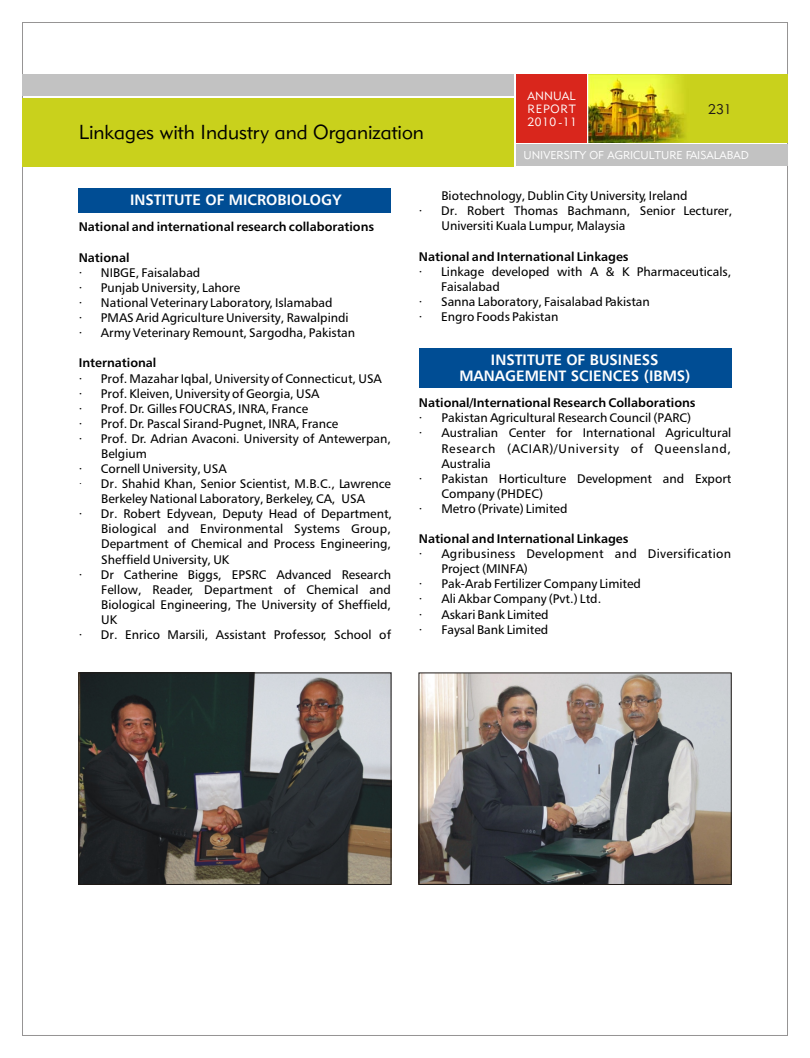
<style>
.page{position:relative;width:810px;height:1058px;background:#fff}
.page>*{position:absolute;margin:0;border:0;box-sizing:border-box;transform-origin:0 0}
.t1{font:20px "Geometr 415 Lt BT";color:#000}
.t2{font:700 15px/16.4px "Humnst 777 BT";color:#fff;text-align:center}
.t3{font:13.75px "Geometr 415 Lt BT";color:#1f1a17}
.t4{font:12.5px/15.1px "Humnst 777 BT";color:#000}
.t5{font:700 12.5px "Humnst 777 BT";color:#000}
.t6{font:12.5px "Humnst 777 BT";letter-spacing:.025em;color:#000}
.t7{font:12.5px "Humnst 777 BT";letter-spacing:.055em;color:#000}
.t8{font:11.88px/13.1px "Geometr 415 Lt BT";letter-spacing:.05em;color:#fff;text-align:justify}
.t9{font:11.25px "Geometr 415 Lt BT";color:#fff}
.s1{font-weight:700}
.s2{font-family:"Quorum Md BT"}
.s3{font-family:"Avant Garde Bk BT"}
</style>
<div class="page">
<div style="left:22px;top:22px;width:766px;height:1013px;background:#fff;border:1px solid #969494"></div>
<div style="left:516px;top:145px;width:272px;height:21px;background:#c2c2c2"></div>
<div style="left:589px;top:75px;width:199px;height:68px;background:#c9d11c"></div>
<img style="left:589px;top:75px;width:96px;height:68px">
<div style="left:516px;top:75px;width:71px;height:68px;background:#d9261c"></div>
<div style="left:23px;top:75px;width:491px;height:21px;background:#c2c2c2"></div>
<div style="left:22px;top:98px;width:492px;height:68px;background:#c9d11c"></div>
<div style="left:79px;top:188px;width:312px;height:24px;background:#004d94"></div>
<div style="left:419px;top:348px;width:312px;height:40px;background:#004d94"></div>
<img style="left:80px;top:674px;width:310px;height:209px">
<div style="left:78px;top:672px;width:314px;height:213px;border:1px solid #1f1a17"></div>
<img style="left:421px;top:674px;width:309px;height:209px">
<div style="left:419px;top:672px;width:313px;height:213px;border:1px solid #1f1a17"></div>
<h1 class="t1" style="left:79px;top:124px;width:347px">Linkages with Industry and Organization</h1>
<p class="t8" style="left:528px;top:90px;width:51px">ANNUAL REPORT 2010-11</p>
<p class="t9" style="left:524px;top:151px;width:227px">UNIVERSITY OF AGRICULTURE FAISALABAD</p>
<p class="t3" style="left:708px;top:103px;width:25px">231</p>
<p class="t2" style="left:130px;top:193px;width:213px">INSTITUTE OF MICROBIOLOGY</p>
<p class="t5" style="left:79px;top:222px;width:297px">National and international research collaborations</p>
<p class="t4" style="left:79px;top:251px;width:278px"><span class="s1">National<br></span><span class="s2">·</span> NIBGE, Faisalabad<br><span class="s2">·</span> Punjab University, Lahore<br><span class="s2">·</span> National Veterinary Laboratory, Islamabad<br><span class="s2">·</span> PMAS Arid Agriculture University, Rawalpindi <span class="s2">·</span> Army Veterinary Remount, Sargodha, Pakistan</p>
<p class="t5" style="left:79px;top:358px;width:79px">International</p>
<p class="t4" style="left:79px;top:372px;width:305px"><span class="s2">·</span> Prof. Mazahar Iqbal, University of Connecticut, USA</p>
<p class="t4" style="left:79px;top:387px;width:242px"><span class="s2">·</span> Prof. Kleiven, University of Georgia, USA</p>
<p class="t4" style="left:79px;top:402px;width:231px"><span class="s2">·</span> Prof. Dr. Gilles FOUCRAS, INRA, France</p>
<p class="t4" style="left:79px;top:417px;width:261px"><span class="s2">·</span> Prof. Dr. Pascal Sirand-Pugnet, INRA, France</p>
<p class="t4" style="left:79px;top:432px;width:314px"><span class="s2">·</span> Prof. Dr. Adrian Avaconi. University of Antewerpan,</p>
<p class="t4" style="left:101px;top:447px;width:47px">Belgium</p>
<p class="t4" style="left:79px;top:462px;width:149px"><span class="s2">·</span> Cornell University, USA</p>
<p class="t4" style="left:79px;top:477px;width:314px"><span class="s3">·</span> Dr. Shahid Khan, Senior Scientist, M.B.C., Lawrence</p>
<p class="t4" style="left:101px;top:492px;width:265px">Berkeley National Laboratory, Berkeley, CA, USA</p>
<p class="t4" style="left:79px;top:507px;width:315px"><span class="s2">·</span> Dr. Robert Edyvean, Deputy Head of Department,</p>
<p class="t4" style="left:101px;top:522px;width:291px">Biological and Environmental Systems Group,</p>
<p class="t4" style="left:101px;top:537px;width:291px">Department of Chemical and Process Engineering,</p>
<p class="t4" style="left:101px;top:552px;width:130px">Sheffield University, UK</p>
<p class="t4" style="left:79px;top:567px;width:314px"><span class="s2">·</span> Dr Catherine Biggs, EPSRC Advanced Research</p>
<p class="t4" style="left:101px;top:583px;width:291px">Fellow, Reader, Department of Chemical and</p>
<p class="t4" style="left:101px;top:598px;width:291px">Biological Engineering, The University of Sheffield,</p>
<p class="t4" style="left:101px;top:613px;width:18px">UK</p>
<p class="t4" style="left:79px;top:628px;width:314px"><span class="s2">·</span> Dr. Enrico Marsili, Assistant Professor, School of</p>
<p class="t4" style="left:441px;top:189px;width:248px">Biotechnology, Dublin City University, Ireland</p>
<p class="t4" style="left:419px;top:204px;width:315px"><span class="s2">·</span> Dr. Robert Thomas Bachmann, Senior Lecturer,</p>
<p class="t4" style="left:441px;top:219px;width:185px">Universiti Kuala Lumpur, Malaysia</p>
<p class="t5" style="left:419px;top:251px;width:211px">National and International Linkages</p>
<p class="t4" style="left:419px;top:265px;width:314px"><span class="s2">·</span> Linkage developed with A &amp; K Pharmaceuticals,</p>
<p class="t4" style="left:441px;top:280px;width:60px">Faisalabad</p>
<p class="t4" style="left:419px;top:295px;width:232px"><span class="s2">·</span> Sanna Laboratory, Faisalabad Pakistan</p>
<p class="t4" style="left:419px;top:310px;width:141px"><span class="s2">·</span> Engro Foods Pakistan</p>
<p class="t2" style="left:459px;top:353px;width:233px">INSTITUTE OF BUSINESS<br>MANAGEMENT SCIENCES (IBMS)</p>
<p class="t5" style="left:419px;top:398px;width:278px">National/International Research Collaborations</p>
<p class="t4" style="left:419px;top:411px;width:274px"><span class="s2">·</span> Pakistan Agricultural Research Council (PARC)</p>
<p class="t4" style="left:419px;top:426px;width:314px"><span class="s2">·</span> Australian Center for International Agricultural</p>
<p class="t7" style="left:441px;top:443px;width:291px">Research (ACIAR)/University of Queensland,</p>
<p class="t4" style="left:441px;top:457px;width:51px">Australia</p>
<p class="t4" style="left:419px;top:472px;width:314px"><span class="s2">·</span> Pakistan Horticulture Development and Export</p>
<p class="t4" style="left:441px;top:487px;width:103px">Company (PHDEC)</p>
<p class="t4" style="left:419px;top:502px;width:150px"><span class="s2">·</span> Metro (Private) Limited</p>
<p class="t5" style="left:419px;top:533px;width:211px">National and International Linkages</p>
<p class="t6" style="left:419px;top:548px;width:314px"><span class="s2">·</span> Agribusiness Development and Diversification</p>
<p class="t4" style="left:441px;top:562px;width:88px">Project (MINFA)</p>
<p class="t4" style="left:419px;top:577px;width:224px"><span class="s2">·</span> Pak-Arab Fertilizer Company Limited</p>
<p class="t4" style="left:419px;top:592px;width:184px"><span class="s2">·</span> Ali Akbar Company (Pvt.) Ltd.</p>
<p class="t4" style="left:419px;top:607px;width:131px"><span class="s2">·</span> Askari Bank Limited</p>
<p class="t4" style="left:419px;top:622px;width:131px"><span class="s2">·</span> Faysal Bank Limited</p>
</div>
